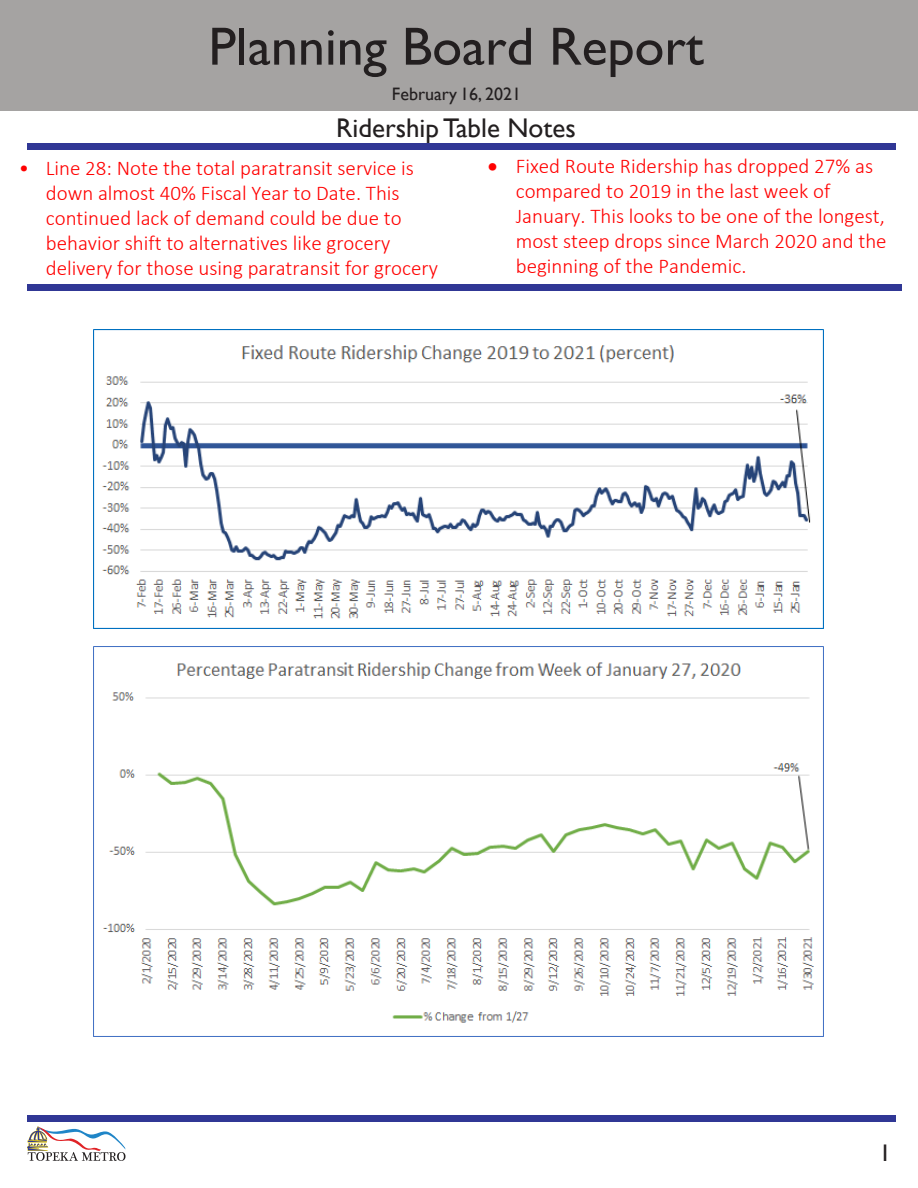
<style>
.page{position:relative;width:918px;height:1188px;background:#fff}
.page>*{position:absolute;margin:0;border:0;box-sizing:border-box;transform-origin:0 0}
.t1{font:54px "Gill Sans";color:#231f20}
.t2{font:27px "Gill Sans";color:#231f20}
.t3{font:24px "Gill Sans";color:#231f20}
.t4{font:300 21px/25.2px "Calibri";color:#f00}
.t5{font:18px "Gill Sans";color:#231f20}
</style>
<div class="page">
<div style="left:0;top:0;width:918px;height:110px;background:#a5a3a2"></div>
<div style="left:27px;top:143px;width:868px;height:7px;background:#303795"></div>
<div style="left:27px;top:284px;width:874px;height:7px;background:#303795"></div>
<svg style="left:27px;top:1126px;width:99px;height:35px"></svg>
<div style="left:27px;top:1115px;width:868px;height:7px;background:#303795"></div>
<img style="left:93px;top:330px;width:731px;height:299px">
<img style="left:93px;top:647px;width:730px;height:389px">
<p class="t1" style="left:209px;top:15px;width:497px">Planning Board Report</p>
<p class="t5" style="left:392px;top:83px;width:131px">February 16, 2021</p>
<p class="t2" style="left:336px;top:113px;width:241px">Ridership Table Notes</p>
<p class="t4" style="left:46px;top:155px;width:394px;text-indent:-27px">• Line 28: Note the total paratransit service is down almost 40% Fiscal Year to Date. This continued lack of demand could be due to behavior shift to alternatives like grocery delivery for those using paratransit for grocery</p>
<p class="t4" style="left:516px;top:153px;width:372px;text-indent:-28px">• Fixed Route Ridership has dropped 27% as compared to 2019 in the last week of January. This looks to be one of the longest, most steep drops since March 2020 and the beginning of the Pandemic.</p>
<p class="t3" style="left:879px;top:1139px;width:13px">1</p>
</div>
